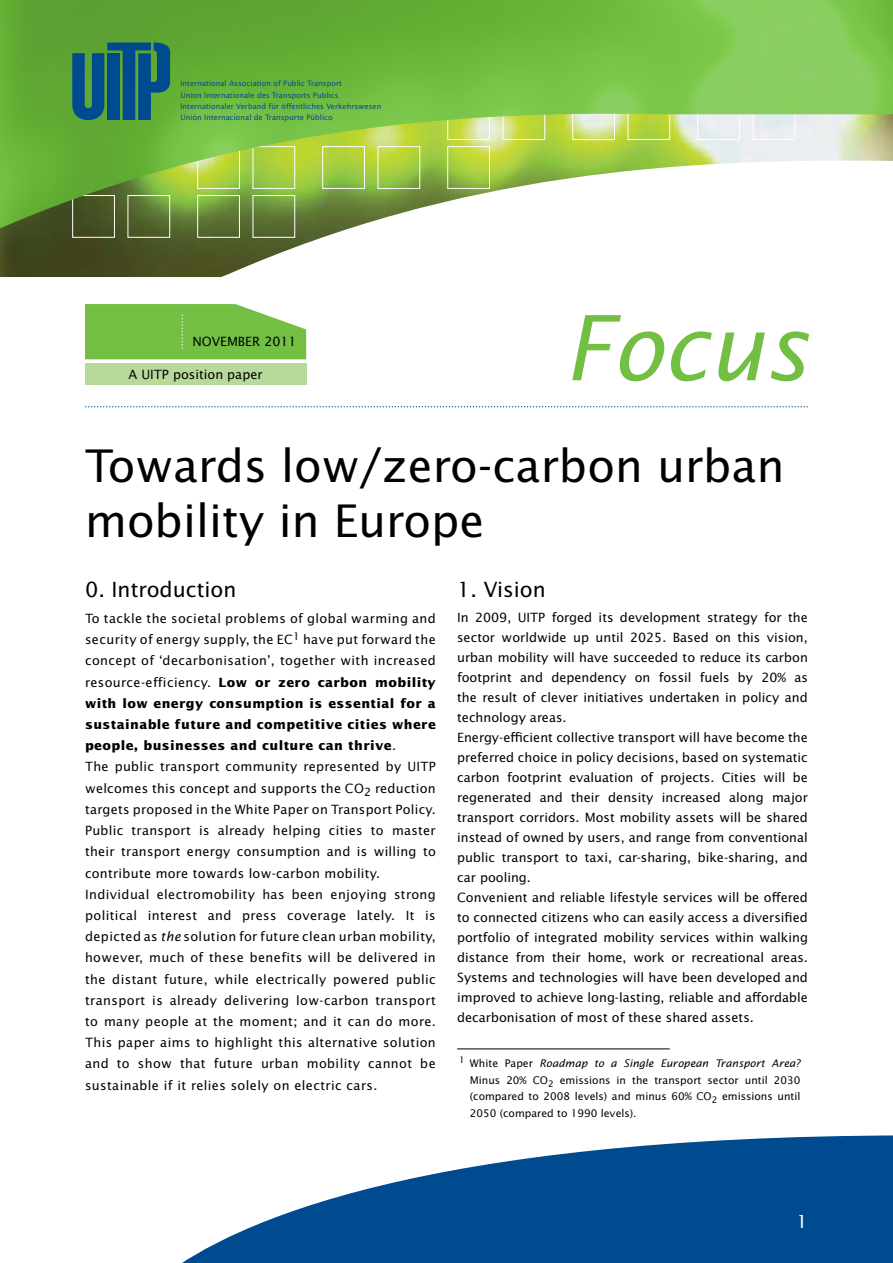
<style>
.page{position:relative;width:893px;height:1263px;background:#fff}
.page>*{position:absolute;margin:0;border:0;box-sizing:border-box;transform-origin:0 0}
.t1{font:italic 90px "Lucida Sans";color:#72bf44}
.t2{font:45px/54px "Lucida Sans";color:#000}
.t3{font:21px "Lucida Sans";color:#000}
.t4{font:18px "Lucida Sans";color:#fff}
.t5{font:12.75px/21.1px "Lucida Sans";letter-spacing:.03em;color:#000}
.t6{font:12.75px/20px "Lucida Sans";color:#000}
.t7{font:10.5px/16.6px "Lucida Sans";color:#000;text-align:justify}
.t8{font:7.5px/11.1px "Lucida Sans";color:#004a8f}
.s1{font-weight:700}
.s2{font-style:italic}
</style>
<div class="page">
<svg style="left:182px;top:1135px;width:711px;height:128px;fill:#004a8f"></svg>
<img style="left:0;top:234px;width:212px;height:42px">
<svg style="left:212px;top:234px;width:121px;height:43px"></svg>
<div style="left:72px;top:195px;width:43px;height:43px;border:1px solid #fff"></div>
<div style="left:128px;top:195px;width:42px;height:43px;border:1px solid #fff"></div>
<div style="left:197px;top:195px;width:43px;height:43px;border:1px solid #fff"></div>
<div style="left:253px;top:195px;width:42px;height:43px;border:1px solid #fff"></div>
<svg style="left:0;top:228px;width:351px;height:6px;background:#546232"></svg>
<img style="left:0;top:0;width:893px;height:228px">
<svg style="left:72px;top:43px;width:98px;height:77px;background:#1c6673"></svg>
<div style="left:85px;top:364px;width:221px;height:21px;background:#b7da9b"></div>
<svg style="left:86px;top:406px;width:722px;height:1px"></svg>
<svg style="left:85px;top:304px;width:221px;height:55px;background:#7cc352"></svg>
<hr style="left:457px;top:1048px;width:213px;height:1px;background:#000">
<p class="t8" style="left:180px;top:78px;width:202px">International Association of Public Transport<br>Union Internationale des Transports Publics Internationaler Verband für öffentliches Verkehrswesen Unión Internacional de Transporte Público</p>
<p class="t6" style="left:192px;top:331px;width:106px">NOVEMBER 2011</p>
<p class="t6" style="left:129px;top:364px;width:136px">A UITP position paper</p>
<h1 class="t1" style="left:564px;top:292px;width:246px">Focus</h1>
<h2 class="t2" style="left:85px;top:438px;width:701px">Towards low/zero-carbon urban mobility in Europe</h2>
<h3 class="t3" style="left:85px;top:577px;width:153px">0. Introduction</h3>
<p class="t5" style="left:85px;top:607px;width:352px">To tackle the societal problems of global warming and security of energy supply, the EC<sup>1</sup> have put forward the concept of ‘decarbonisation’, together with increased resource-efficiency. <span class="s1">Low or zero carbon mobility with low energy consumption is essential for a sustainable future and competitive cities where people, businesses and culture can thrive</span>.<br>The public transport community represented by UITP welcomes this concept and supports the CO<sub>2</sub> reduction targets proposed in the White Paper on Transport Policy.<br>Public transport is already helping cities to master their transport energy consumption and is willing to contribute more towards low-carbon mobility.<br>Individual electromobility has been enjoying strong political interest and press coverage lately. It is depicted as <span class="s2">the</span> solution for future clean urban mobility, however, much of these benefits will be delivered in the distant future, while electrically powered public transport is already delivering low-carbon transport to many people at the moment; and it can do more.<br>This paper aims to highlight this alternative solution and to show that future urban mobility cannot be sustainable if it relies solely on electric cars.</p>
<h3 class="t3" style="left:457px;top:577px;width:90px">1. Vision</h3>
<p class="t6" style="left:457px;top:607px;width:352px">In 2009, UITP forged its development strategy for the sector worldwide up until 2025. Based on this vision, urban mobility will have succeeded to reduce its carbon footprint and dependency on fossil fuels by 20% as the result of clever initiatives undertaken in policy and technology areas.<br>Energy-efficient collective transport will have become the preferred choice in policy decisions, based on systematic carbon footprint evaluation of projects. Cities will be regenerated and their density increased along major transport corridors. Most mobility assets will be shared instead of owned by users, and range from conventional public transport to taxi, car-sharing, bike-sharing, and car pooling.<br>Convenient and reliable lifestyle services will be offered to connected citizens who can easily access a diversified portfolio of integrated mobility services within walking distance from their home, work or recreational areas.<br>Systems and technologies will have been developed and improved to achieve long-lasting, reliable and affordable decarbonisation of most of these shared assets.</p>
<p class="t7" style="left:470px;top:1055px;width:332px;text-indent:-11px"><sup>1</sup> White Paper <span class="s2">Roadmap to a Single European Transport Area?<br></span>Minus 20% CO<sub>2</sub> emissions in the transport sector until 2030 (compared to 2008 levels) and minus 60% CO<sub>2</sub> emissions until 2050 (compared to 1990 levels).</p>
<h3 class="t4" style="left:796px;top:1210px;width:13px">1</h3>
</div>
